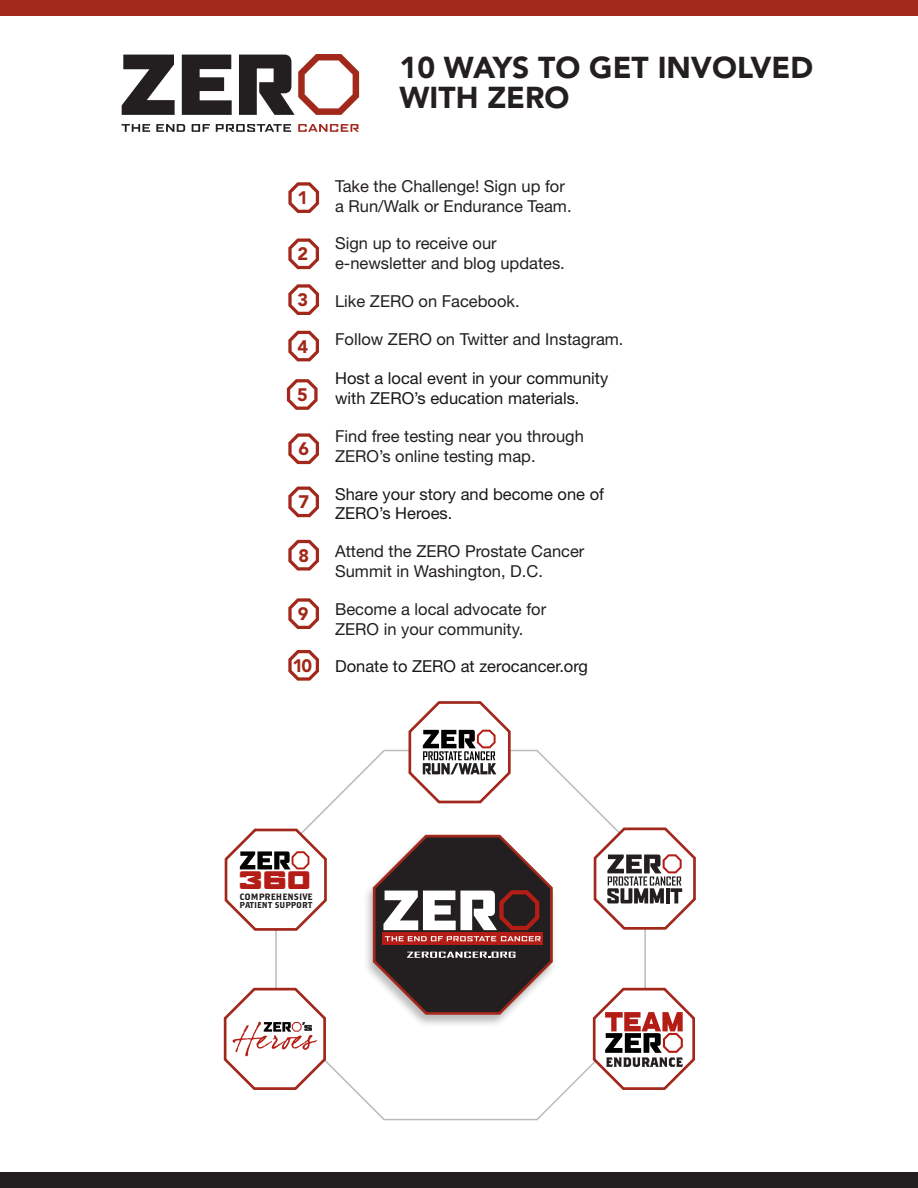
<style>
.page{position:relative;width:918px;height:1188px;background:#fff}
.page>*{position:absolute;margin:0;border:0;box-sizing:border-box;transform-origin:0 0}
.t1{font:900 30px/30px "Avenir";color:#231f20}
.t2{font:900 expanded 23.25px "Agency FB";color:#b41d15}
.t3{font:900 18px "Avenir";color:#a1281b}
.t4{font:16.5px/19.8px "Helvetica Neue LT Std";color:#231f20}
.t5{font:16.5px/19.8px "Helvetica Neue LT Std";color:#181717}
.t6{font:9.15px "Brothers OT";color:#211d1f}
.t7{font:8.55px "Brothers OT";color:#211d1f}
</style>
<div class="page">
<div style="left:0;top:0;width:918px;height:15px;background:#a1281b"></div>
<div style="left:0;top:1173px;width:918px;height:15px;background:#231f20"></div>
<svg style="left:288px;top:650px;width:31px;height:31px"></svg>
<svg style="left:288px;top:598px;width:31px;height:31px"></svg>
<svg style="left:288px;top:540px;width:31px;height:31px"></svg>
<svg style="left:288px;top:487px;width:31px;height:30px"></svg>
<svg style="left:288px;top:433px;width:31px;height:31px"></svg>
<svg style="left:287px;top:379px;width:31px;height:31px"></svg>
<svg style="left:288px;top:331px;width:31px;height:30px"></svg>
<svg style="left:288px;top:284px;width:31px;height:31px"></svg>
<svg style="left:288px;top:239px;width:31px;height:30px"></svg>
<svg style="left:288px;top:182px;width:31px;height:31px"></svg>
<svg style="left:122px;top:55px;width:53px;height:60px"></svg>
<svg style="left:182px;top:55px;width:50px;height:60px"></svg>
<svg style="left:239px;top:54px;width:120px;height:61px"></svg>
<svg style="left:122px;top:124px;width:28px;height:8px"></svg>
<svg style="left:156px;top:124px;width:29px;height:8px"></svg>
<svg style="left:192px;top:124px;width:18px;height:8px"></svg>
<svg style="left:216px;top:124px;width:75px;height:8px"></svg>
<svg style="left:298px;top:124px;width:61px;height:8px"></svg>
<svg style="left:275px;top:749px;width:371px;height:372px"></svg>
<svg style="left:407px;top:701px;width:105px;height:104px"></svg>
<svg style="left:592px;top:825px;width:104px;height:106px"></svg>
<svg style="left:223px;top:985px;width:104px;height:106px"></svg>
<div style="left:362px;top:833px;width:196px;height:196px;background:#231f20;opacity:.31"></div>
<svg style="left:372px;top:832px;width:182px;height:184px"></svg>
<svg style="left:224px;top:826px;width:104px;height:106px"></svg>
<svg style="left:592px;top:985px;width:103px;height:106px"></svg>
<h1 class="t1" style="left:400px;top:52px;width:415px">10 WAYS TO GET INVOLVED<br>WITH ZERO</h1>
<p class="t3" style="left:297px;top:187px;width:12px">1</p>
<p class="t3" style="left:297px;top:243px;width:12px">2</p>
<p class="t3" style="left:297px;top:289px;width:12px">3</p>
<p class="t3" style="left:297px;top:335px;width:12px">4</p>
<p class="t3" style="left:297px;top:384px;width:12px">5</p>
<p class="t3" style="left:299px;top:438px;width:12px">6</p>
<p class="t3" style="left:299px;top:491px;width:12px">7</p>
<p class="t3" style="left:299px;top:545px;width:12px">8</p>
<p class="t3" style="left:298px;top:603px;width:12px">9</p>
<p class="t4" style="left:335px;top:176px;width:238px">Take the Challenge! Sign up for a Run/Walk or Endurance Team.</p>
<p class="t4" style="left:335px;top:233px;width:231px">Sign up to receive our e-newsletter and blog updates.</p>
<p class="t4" style="left:335px;top:291px;width:186px">Like ZERO on Facebook.</p>
<p class="t4" style="left:335px;top:329px;width:290px">Follow ZERO on Twitter and Instagram.</p>
<p class="t5" style="left:335px;top:368px;width:275px">Host a local event in your community with ZERO’s education materials.</p>
<p class="t4" style="left:335px;top:426px;width:250px">Find free testing near you through<br>ZERO’s online testing map.</p>
<p class="t5" style="left:335px;top:484px;width:270px">Share your story and become one of<br>ZERO’s Heroes.</p>
<p class="t4" style="left:335px;top:541px;width:251px">Attend the ZERO Prostate Cancer<br>Summit in Washington, D.C.</p>
<p class="t4" style="left:335px;top:599px;width:213px">Become a local advocate for<br>ZERO in your community.</p>
<p class="t3" style="left:293px;top:655px;width:21px">10</p>
<p class="t5" style="left:335px;top:656px;width:254px">Donate to ZERO at zerocancer.org</p>
<h2 class="t2" style="left:239px;top:866px;width:74px">360</h2>
<p class="t6" style="left:240px;top:893px;width:75px">COMPREHENSIVE</p>
<p class="t7" style="left:240px;top:901px;width:74px">PATIENT SUPPORT</p>
</div>
